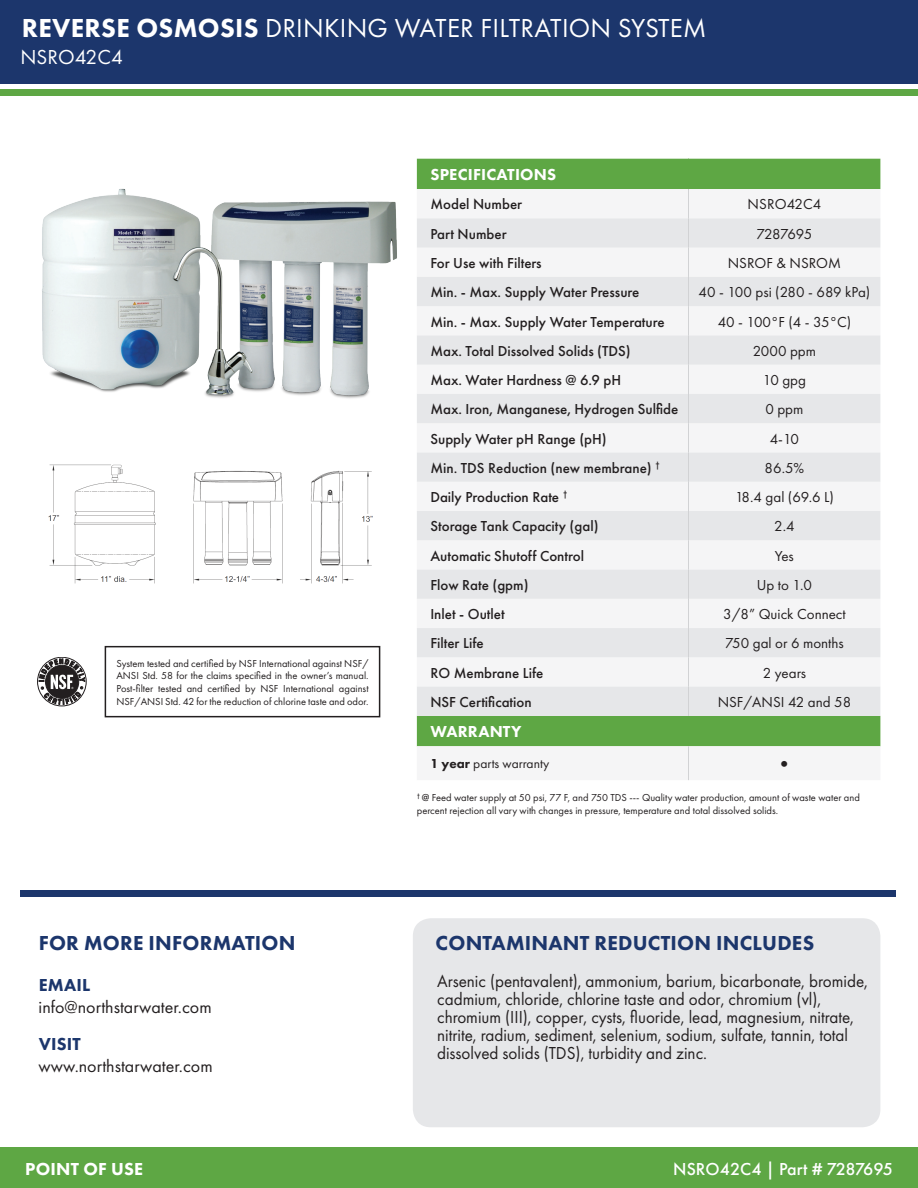
<style>
.page{position:relative;width:918px;height:1188px;background:#fff}
.page>*{position:absolute;margin:0;border:0;box-sizing:border-box;transform-origin:0 0}
.t1{font:27px "Futura PT";letter-spacing:.01em;color:#fff}
.t2{font:800 21px "Futura PT";letter-spacing:.01em;color:#1c366c}
.t3{font:21px "Futura PT";color:#fff}
.t4{font:21px "Futura PT";color:#231f20}
.t5{font:18px/18px "Futura PT";color:#231f20;scale:.95 1}
.t6{font:18px "Futura PT";color:#231f20}
.t7{font:500 18px "Futura PT";color:#fff}
.t8{font:800 18px "Futura PT";letter-spacing:.01em;color:#fff}
.t9{font:800 18px "Futura PT";letter-spacing:.01em;color:#1c366c}
.t10{font:800 16.5px "Futura PT";letter-spacing:.01em;color:#fff}
.t11{font:500 15px "Futura PT";color:#231f20}
.t12{font:15px "Futura PT";color:#231f20}
.t13{font:15px "Futura PT";letter-spacing:-.045em;color:#231f20}
.t14{font:13.5px "Futura PT";color:#231f20}
.t15{font:10.5px/12.6px "Futura PT";color:#231f20}
.s1{font-weight:800}
.s2{font-weight:500}
</style>
<div class="page">
<div style="left:413px;top:918px;width:467px;height:209px;background:#e6e7e9;border-radius:18px"></div>
<div style="left:20px;top:890px;width:876px;height:7px;background:#1c366c"></div>
<div style="left:37px;top:657px;width:49px;height:49px;border:1px solid #231f20;border-radius:50%"></div>
<svg style="left:39px;top:658px;width:46px;height:47px"></svg>
<div style="left:0;top:0;width:918px;height:83px;background:#1c366c"></div>
<div style="left:0;top:89px;width:918px;height:7px;background:#5ea744"></div>
<div style="left:0;top:1148px;width:918px;height:40px;background:#5ea744"></div>
<div style="left:417px;top:159px;width:463px;height:30px;background:#5ea744"></div>
<svg style="left:417px;top:189px;width:463px;height:558px;fill:#5ea744"></svg>
<svg style="left:417px;top:218px;width:463px;height:498px;fill:#e6e7e9"></svg>
<hr style="left:688px;top:746px;width:1px;height:34px;background:#d1d2d4">
<hr style="left:688px;top:218px;width:1px;height:30px;background:#d1d2d4">
<svg style="left:688px;top:248px;width:1px;height:87px"></svg>
<hr style="left:688px;top:335px;width:1px;height:30px;background:#d1d2d4">
<svg style="left:688px;top:365px;width:1px;height:87px"></svg>
<hr style="left:688px;top:452px;width:1px;height:30px;background:#d1d2d4">
<svg style="left:688px;top:482px;width:1px;height:58px"></svg>
<hr style="left:688px;top:540px;width:1px;height:30px;background:#d1d2d4">
<svg style="left:688px;top:570px;width:1px;height:87px"></svg>
<hr style="left:688px;top:657px;width:1px;height:30px;background:#d1d2d4">
<svg style="left:688px;top:687px;width:1px;height:29px"></svg>
<svg style="left:688px;top:189px;width:1px;height:29px"></svg>
<hr style="left:688px;top:159px;width:1px;height:30px;background:#5ea744">
<div style="left:105px;top:646px;width:275px;height:71px;border:2px solid #231f20"></div>
<img style="left:42px;top:175px;width:375px;height:224px">
<img style="left:48px;top:464px;width:325px;height:120px">
<h1 class="t1" style="left:22px;top:12px;width:686px"><span class="s1">REVERSE OSMOSIS</span> DRINKING WATER FILTRATION SYSTEM</h1>
<h2 class="t3" style="left:21px;top:45px;width:104px">NSRO42C4</h2>
<p class="t15" style="left:116px;top:657px;width:254px;text-align:justify">System tested and certified by NSF International against NSF/ ANSI Std. 58 for the claims specified in the owner’s manual.<br>Post-filter tested and certified by NSF International against NSF/ANSI Std. 42 for the reduction of chlorine taste and odor.</p>
<h2 class="t2" style="left:39px;top:930px;width:258px">FOR MORE INFORMATION</h2>
<h3 class="t9" style="left:39px;top:974px;width:53px">EMAIL</h3>
<h3 class="t6" style="left:39px;top:996px;width:175px">info@northstarwater.com</h3>
<h3 class="t9" style="left:39px;top:1033px;width:44px">VISIT</h3>
<h3 class="t6" style="left:39px;top:1055px;width:176px">www.northstarwater.com</h3>
<h3 class="t10" style="left:430px;top:164px;width:127px">SPECIFICATIONS</h3>
<h3 class="t11" style="left:430px;top:195px;width:93px">Model Number</h3>
<h3 class="t12" style="left:748px;top:196px;width:75px">NSRO42C4</h3>
<h3 class="t11" style="left:430px;top:225px;width:78px">Part Number</h3>
<h3 class="t13" style="left:757px;top:225px;width:57px">7287695</h3>
<h3 class="t11" style="left:430px;top:254px;width:113px">For Use with Filters</h3>
<h3 class="t12" style="left:728px;top:254px;width:115px">NSROF &amp; NSROM</h3>
<h3 class="t11" style="left:430px;top:283px;width:210px">Min. - Max. Supply Water Pressure</h3>
<h3 class="t12" style="left:699px;top:283px;width:173px">40 - 100 psi (280 - 689 kPa)</h3>
<h3 class="t11" style="left:430px;top:312px;width:236px">Min. - Max. Supply Water Temperature</h3>
<h3 class="t12" style="left:718px;top:313px;width:135px">40 - 100°F (4 - 35°C)</h3>
<h3 class="t11" style="left:430px;top:342px;width:202px">Max. Total Dissolved Solids (TDS)</h3>
<h3 class="t12" style="left:753px;top:342px;width:65px">2000 ppm</h3>
<h3 class="t11" style="left:430px;top:371px;width:192px">Max. Water Hardness @ 6.9 pH</h3>
<h3 class="t12" style="left:763px;top:371px;width:45px">10 gpg</h3>
<h3 class="t11" style="left:430px;top:400px;width:250px">Max. Iron, Manganese, Hydrogen Sulfide</h3>
<h3 class="t12" style="left:765px;top:400px;width:40px">0 ppm</h3>
<h3 class="t11" style="left:430px;top:430px;width:178px">Supply Water pH Range (pH)</h3>
<h3 class="t12" style="left:770px;top:430px;width:31px">4-10</h3>
<h3 class="t11" style="left:430px;top:459px;width:231px">Min. TDS Reduction (new membrane) <sup>†</sup></h3>
<h3 class="t12" style="left:765px;top:459px;width:41px">86.5%</h3>
<h3 class="t11" style="left:430px;top:488px;width:139px">Daily Production Rate <sup>†</sup></h3>
<h3 class="t12" style="left:735px;top:488px;width:100px">18.4 gal (69.6 L)</h3>
<h3 class="t11" style="left:430px;top:517px;width:170px">Storage Tank Capacity (gal)</h3>
<h3 class="t12" style="left:774px;top:517px;width:22px">2.4</h3>
<h3 class="t11" style="left:430px;top:547px;width:155px">Automatic Shutoff Control</h3>
<h3 class="t12" style="left:775px;top:547px;width:20px">Yes</h3>
<h3 class="t11" style="left:430px;top:576px;width:100px">Flow Rate (gpm)</h3>
<h3 class="t12" style="left:757px;top:576px;width:57px">Up to 1.0</h3>
<h3 class="t11" style="left:430px;top:605px;width:76px">Inlet - Outlet</h3>
<h3 class="t12" style="left:723px;top:605px;width:124px">3/8” Quick Connect</h3>
<h3 class="t11" style="left:430px;top:634px;width:55px">Filter Life</h3>
<h3 class="t12" style="left:725px;top:635px;width:120px">750 gal or 6 months</h3>
<h3 class="t11" style="left:430px;top:664px;width:114px">RO Membrane Life</h3>
<h3 class="t12" style="left:763px;top:664px;width:45px">2 years</h3>
<h3 class="t11" style="left:430px;top:693px;width:103px">NSF Certification</h3>
<h3 class="t12" style="left:718px;top:693px;width:135px">NSF/ANSI 42 and 58</h3>
<h3 class="t10" style="left:430px;top:722px;width:93px">WARRANTY</h3>
<p class="t14" style="left:430px;top:756px;width:121px"><span class="s1">1 year</span> parts warranty</p>
<h2 class="t4" style="left:774px;top:752px;width:22px">•</h2>
<p class="t15" style="left:417px;top:791px;width:445px"><sup>†</sup> <span class="s2">@</span> Feed water supply at 50 psi, 77 F, and 750 TDS --- Quality water production, amount of waste water and percent rejection all vary with changes in pressure, temperature and total dissolved solids.</p>
<h2 class="t2" style="left:436px;top:930px;width:380px">CONTAMINANT REDUCTION INCLUDES</h2>
<p class="t5" style="left:437px;top:972px;width:455px">Arsenic (pentavalent), ammonium, barium, bicarbonate, bromide, cadmium, chloride, chlorine taste and odor, chromium (vl), chromium (III), copper, cysts, fluoride, lead, magnesium, nitrate, nitrite, radium, sediment, selenium, sodium, sulfate, tannin, total dissolved solids (TDS), turbidity and zinc.</p>
<h3 class="t8" style="left:25px;top:1157px;width:120px">POINT OF USE</h3>
<h3 class="t7" style="left:673px;top:1158px;width:221px">NSRO42C4 | Part # 7287695</h3>
</div>
